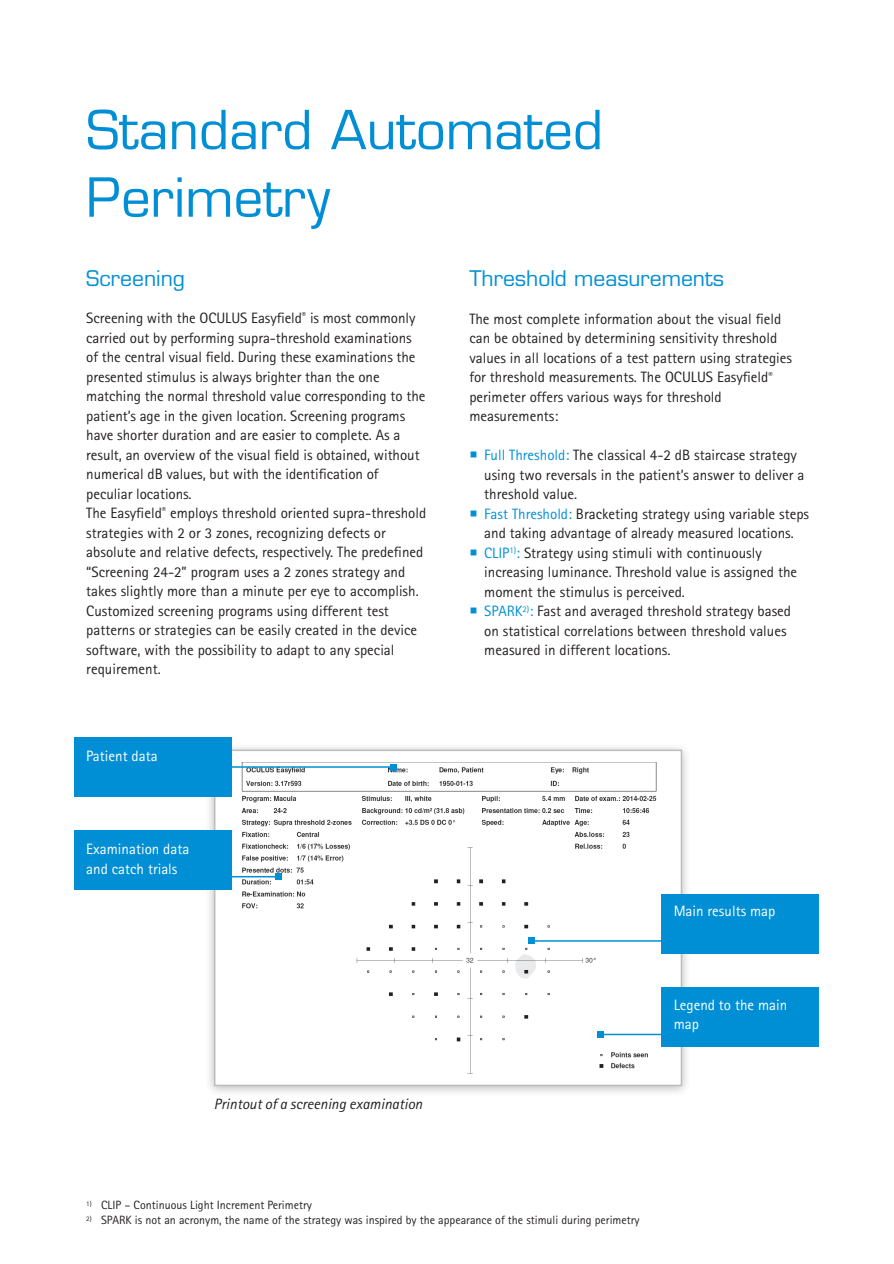
<style>
.page{position:relative;width:894px;height:1264px;background:#fff}
.page>*{position:absolute;margin:0;border:0;box-sizing:border-box;transform-origin:0 0}
.t1{font:52.5px/67.5px "Eurostile";color:#008fd5}
.t2{font:21px "Eurostile";color:#008fd5}
.t3{font:15px/19.5px "Rotis Sans Serif";color:#231f20}
.t4{font:15px/19.5px "Rotis Sans Serif";color:#fff}
.t5{font:italic 15px "Rotis Sans Serif";color:#231f20}
.t6{font:12px "Rotis Sans Serif";color:#231f20}
.s1{color:#008fd5}
</style>
<div class="page">
<div style="left:204px;top:742px;width:487px;height:356px;background:#231f20;opacity:.3"></div>
<div style="left:214px;top:750px;width:467px;height:336px;background:#fff;border:2px solid #bcbdc0"></div>
<img style="left:227px;top:762px;width:435px;height:312px">
<hr style="left:202px;top:766px;width:192px;height:2px;background:#008fd5">
<svg style="left:391px;top:764px;width:6px;height:6px"></svg>
<div style="left:74px;top:737px;width:158px;height:60px;background:#008fd5"></div>
<hr style="left:150px;top:876px;width:128px;height:1px;background:#008fd5">
<svg style="left:275px;top:874px;width:6px;height:6px"></svg>
<div style="left:74px;top:830px;width:158px;height:59px;background:#008fd5"></div>
<hr style="left:531px;top:940px;width:214px;height:2px;background:#008fd5">
<svg style="left:528px;top:938px;width:6px;height:6px"></svg>
<div style="left:661px;top:894px;width:157px;height:60px;background:#008fd5"></div>
<hr style="left:599px;top:1034px;width:146px;height:1px;background:#008fd5">
<svg style="left:596px;top:1031px;width:6px;height:6px"></svg>
<div style="left:661px;top:988px;width:157px;height:59px;background:#008fd5"></div>
<h1 class="t1" style="left:86px;top:97px;width:518px">Standard Automated<br>Perimetry</h1>
<h2 class="t2" style="left:86px;top:265px;width:100px">Screening</h2>
<p class="t3" style="left:86px;top:308px;width:341px">Screening with the OCULUS Easyfield<sup>®</sup> is most commonly carried out by performing supra-threshold examinations of the central visual field. During these examinations the presented stimulus is always brighter than the one matching the normal threshold value corresponding to the patient’s age in the given location. Screening programs have shorter duration and are easier to complete. As a result, an overview of the visual field is obtained, without numerical dB values, but with the identification of peculiar locations.<br>The Easyfield<sup>®</sup> employs threshold oriented supra-threshold strategies with 2 or 3 zones, recognizing defects or absolute and relative defects, respectively. The predefined “Screening 24-2” program uses a 2 zones strategy and takes slightly more than a minute per eye to accomplish.<br>Customized screening programs using different test patterns or strategies can be easily created in the device software, with the possibility to adapt to any special requirement.</p>
<p class="t4" style="left:86px;top:746px;width:73px">Patient data</p>
<p class="t4" style="left:86px;top:839px;width:105px">Examination data and catch trials</p>
<p class="t5" style="left:214px;top:1095px;width:210px">Printout of a screening examination</p>
<h2 class="t2" style="left:469px;top:266px;width:256px">Threshold measurements</h2>
<p class="t3" style="left:469px;top:309px;width:324px">The most complete information about the visual field can be obtained by determining sensitivity threshold values in all locations of a test pattern using strategies for threshold measurements. The OCULUS Easyfield<sup>® </sup>perimeter offers various ways for threshold measurements:</p>
<p class="t3" style="left:484px;top:446px;width:326px"><span class="s1">Full Threshold:</span> The classical 4-2 dB staircase strategy using two reversals in the patient’s answer to deliver a threshold value.<br><span class="s1">Fast Threshold:</span> Bracketing strategy using variable steps and taking advantage of already measured locations.<br><span class="s1">CLIP</span><sup>1)</sup><span class="s1">:</span> Strategy using stimuli with continuously increasing luminance. Threshold value is assigned the moment the stimulus is perceived.<br><span class="s1">SPARK</span><sup>2)</sup><span class="s1">:</span> Fast and averaged threshold strategy based on statistical correlations between threshold values measured in different locations.</p>
<p class="t4" style="left:673px;top:901px;width:103px">Main results map</p>
<p class="t4" style="left:673px;top:995px;width:115px">Legend to the main map</p>
<p class="t6" style="left:86px;top:1198px;width:227px"><sup>1)</sup> CLIP – Continuous Light Increment Perimetry</p>
<p class="t6" style="left:86px;top:1213px;width:554px"><sup>2)</sup> SPARK is not an acronym, the name of the strategy was inspired by the appearance of the stimuli during perimetry</p>
</div>
